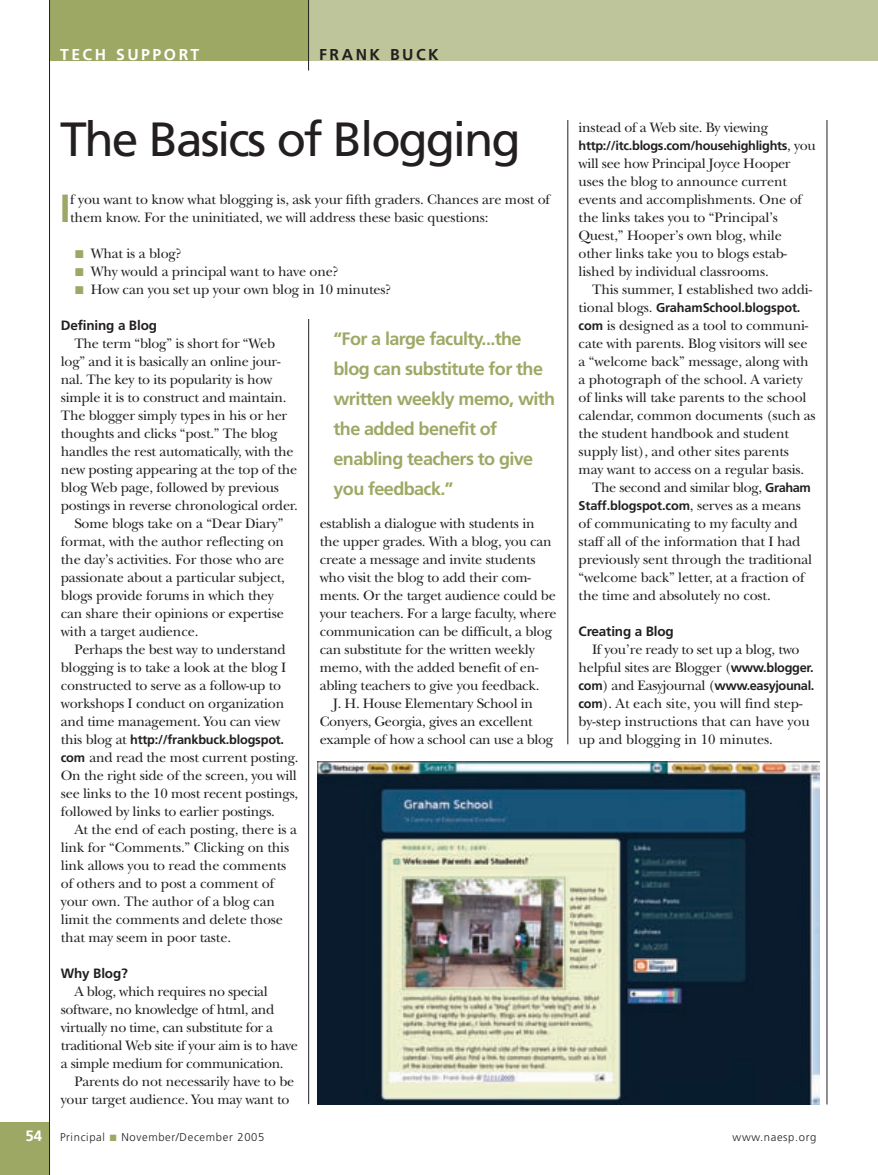
<style>
.page{position:relative;width:878px;height:1175px;background:#fff}
.page>*{position:absolute;margin:0;border:0;box-sizing:border-box;transform-origin:0 0}
.t1{font:48px "Frutiger";letter-spacing:-.045em;color:#231f20}
.t2{font:700 39.3px "Frutiger";color:#9ea865}
.t3{font:700 18px/30px "Frutiger";letter-spacing:-.035em;color:#9ea865}
.t4{font:700 15.75px "Frutiger";letter-spacing:.16em;color:#fff}
.t5{font:700 15.75px "Frutiger";letter-spacing:.16em;color:#231f20}
.t6{font:14.25px/18px "New Baskerville";letter-spacing:-.015em;color:#231f20}
.t7{font:700 13.5px "Frutiger";letter-spacing:-.01em;color:#231f20}
.t8{font:700 12.75px "Frutiger";letter-spacing:-.015em;color:#231f20}
.t9{font:300 11.25px "Frutiger";letter-spacing:.055em;color:#231f20}
.s1{color:#9ea865}
.s2{font-family:"New Baskerville";font-weight:400;font-size:14.25px}
.s3{font-family:"Frutiger";font-weight:700;font-size:12.75px}
.s4{font-weight:700;font-size:15px;color:#fff}
</style>
<div class="page">
<div style="left:308px;top:0;width:570px;height:60px;background:#bfc59a"></div>
<div style="left:50px;top:0;width:259px;height:60px;background:#9ea865"></div>
<div style="left:0;top:1122px;width:50px;height:52px;background:#9ea865"></div>
<hr style="left:308px;top:294px;width:1px;height:810px;background:#231f20">
<hr style="left:567px;top:120px;width:1px;height:624px;background:#231f20">
<div style="left:62px;top:189px;width:497px;height:129px;background:#fff"></div>
<hr style="left:308px;top:0;width:1px;height:70px;background:#231f20">
<hr style="left:49px;top:0;width:1px;height:1174px;background:#231f20">
<hr style="left:826px;top:120px;width:1px;height:984px;background:#231f20">
<img style="left:318px;top:762px;width:501px;height:342px">
<p class="t4" style="left:60px;top:48px;width:141px">TECH SUPPORT</p>
<p class="t5" style="left:319px;top:48px;width:121px">FRANK BUCK</p>
<h1 class="t1" style="left:60px;top:120px;width:462px">The Basics of Blogging</h1>
<h2 class="t2" style="left:60px;top:193px;width:12px">I</h2>
<p class="t6" style="left:70px;top:192px;width:481px">f you want to know what blogging is, ask your fifth graders. Chances are most of them know. For the uninitiated, we will address these basic questions:</p>
<p class="t6" style="left:75px;top:246px;width:108px"><span class="s1">■</span> What is a blog?</p>
<p class="t6" style="left:75px;top:264px;width:265px"><span class="s1">■</span> Why would a principal want to have one?</p>
<p class="t6" style="left:75px;top:282px;width:317px"><span class="s1">■</span> How can you set up your own blog in 10 minutes?</p>
<p class="t3" style="left:333px;top:325px;width:223px">“For a large faculty...the blog can substitute for the written weekly memo, with the added benefit of enabling teachers to give you feedback.”</p>
<p class="t7" style="left:61px;top:320px;width:98px">Defining a Blog</p>
<p class="t6" style="left:74px;top:336px;width:202px">The term “blog” is short for “Web</p>
<p class="t6" style="left:61px;top:354px;width:221px">log” and it is basically an online jour-</p>
<p class="t6" style="left:61px;top:372px;width:213px">nal. The key to its popularity is how</p>
<p class="t6" style="left:61px;top:390px;width:227px">simple it is to construct and maintain.</p>
<p class="t6" style="left:61px;top:408px;width:228px">The blogger simply types in his or her</p>
<p class="t6" style="left:61px;top:426px;width:218px">thoughts and clicks “post.” The blog</p>
<p class="t6" style="left:61px;top:444px;width:234px">handles the rest automatically, with the</p>
<p class="t6" style="left:61px;top:462px;width:238px">new posting appearing at the top of the</p>
<p class="t6" style="left:61px;top:480px;width:220px">blog Web page, followed by previous</p>
<p class="t6" style="left:61px;top:498px;width:238px">postings in reverse chronological order.</p>
<p class="t6" style="left:74px;top:516px;width:210px">Some blogs take on a “Dear Diary”</p>
<p class="t6" style="left:61px;top:534px;width:225px">format, with the author reflecting on</p>
<p class="t6" style="left:61px;top:552px;width:225px">the day’s activities. For those who are</p>
<p class="t6" style="left:61px;top:570px;width:225px">passionate about a particular subject,</p>
<p class="t6" style="left:61px;top:588px;width:214px">blogs provide forums in which they</p>
<p class="t6" style="left:61px;top:606px;width:224px">can share their opinions or expertise</p>
<p class="t6" style="left:61px;top:624px;width:139px">with a target audience.</p>
<p class="t6" style="left:74px;top:642px;width:213px">Perhaps the best way to understand</p>
<p class="t6" style="left:61px;top:660px;width:227px">blogging is to take a look at the blog I</p>
<p class="t6" style="left:61px;top:678px;width:222px">constructed to serve as a follow-up to</p>
<p class="t6" style="left:61px;top:696px;width:225px">workshops I conduct on organization</p>
<p class="t6" style="left:61px;top:714px;width:221px">and time management. You can view</p>
<p class="t8" style="left:61px;top:734px;width:225px"><span class="s2">this blog at</span> http://frankbuck.blogspot.</p>
<p class="t6" style="left:61px;top:750px;width:239px"><span class="s3">com</span> and read the most current posting.<br>On the right side of the screen, you will see links to the 10 most recent postings, followed by links to earlier postings.</p>
<p class="t6" style="left:61px;top:822px;width:237px;text-indent:13px">At the end of each posting, there is a link for “Comments.” Clicking on this link allows you to read the comments of others and to post a comment of your own. The author of a blog can limit the comments and delete those that may seem in poor taste.</p>
<p class="t7" style="left:61px;top:968px;width:69px">Why Blog?</p>
<p class="t6" style="left:61px;top:984px;width:238px;text-indent:13px">A blog, which requires no special software, no knowledge of html, and virtually no time, can substitute for a traditional Web site if your aim is to have a simple medium for communication.</p>
<p class="t6" style="left:61px;top:1074px;width:235px;text-indent:13px">Parents do not necessarily have to be your target audience. You may want to</p>
<p class="t6" style="left:320px;top:516px;width:216px">establish a dialogue with students in</p>
<p class="t6" style="left:320px;top:534px;width:233px">the upper grades. With a blog, you can</p>
<p class="t6" style="left:320px;top:552px;width:217px">create a message and invite students</p>
<p class="t6" style="left:320px;top:570px;width:213px">who visit the blog to add their com-</p>
<p class="t6" style="left:320px;top:588px;width:237px">ments. Or the target audience could be</p>
<p class="t6" style="left:320px;top:606px;width:238px">your teachers. For a large faculty, where</p>
<p class="t6" style="left:320px;top:624px;width:234px">communication can be difficult, a blog</p>
<p class="t6" style="left:320px;top:642px;width:216px">can substitute for the written weekly</p>
<p class="t6" style="left:320px;top:660px;width:220px">memo, with the added benefit of en-</p>
<p class="t6" style="left:320px;top:678px;width:221px">abling teachers to give you feedback.</p>
<p class="t6" style="left:333px;top:696px;width:201px">J. H. House Elementary School in</p>
<p class="t6" style="left:320px;top:714px;width:215px">Conyers, Georgia, gives an excellent</p>
<p class="t6" style="left:320px;top:732px;width:235px">example of how a school can use a blog</p>
<p class="t6" style="left:578px;top:120px;width:191px">instead of a Web site. By viewing</p>
<p class="t8" style="left:578px;top:140px;width:239px">http://itc.blogs.com/househighlights<span class="s2">, you</span></p>
<p class="t6" style="left:578px;top:156px;width:225px">will see how Principal Joyce Hooper uses the blog to announce current events and accomplishments. One of the links takes you to “Principal’s Quest,” Hooper’s own blog, while other links take you to blogs estab&shy;lished by individual classrooms.</p>
<p class="t6" style="left:592px;top:282px;width:221px">This summer, I established two addi-</p>
<p class="t8" style="left:578px;top:302px;width:223px"><span class="s2">tional blogs.</span> GrahamSchool.blogspot.</p>
<p class="t6" style="left:578px;top:318px;width:231px"><span class="s3">com</span> is designed as a tool to communi-</p>
<p class="t6" style="left:578px;top:336px;width:230px">cate with parents. Blog visitors will see</p>
<p class="t6" style="left:578px;top:354px;width:232px">a “welcome back” message, along with</p>
<p class="t6" style="left:578px;top:372px;width:225px">a photograph of the school. A variety</p>
<p class="t6" style="left:578px;top:390px;width:229px">of links will take parents to the school</p>
<p class="t6" style="left:578px;top:408px;width:239px">calendar, common documents (such as</p>
<p class="t6" style="left:578px;top:426px;width:212px">the student handbook and student</p>
<p class="t6" style="left:578px;top:444px;width:212px">supply list), and other sites parents</p>
<p class="t6" style="left:578px;top:462px;width:227px">may want to access on a regular basis.</p>
<p class="t6" style="left:592px;top:480px;width:220px">The second and similar blog, <span class="s3">Graham</span></p>
<p class="t8" style="left:578px;top:500px;width:224px">Staff.blogspot.com<span class="s2">, serves as a means</span></p>
<p class="t6" style="left:578px;top:516px;width:235px">of communicating to my faculty and staff all of the information that I had previously sent through the traditional “welcome back” letter, at a fraction of the time and absolutely no cost.</p>
<p class="t7" style="left:578px;top:626px;width:97px">Creating a Blog</p>
<p class="t6" style="left:578px;top:642px;width:236px;text-align:center">If you’re ready to set up a blog, two helpful sites are Blogger (<span class="s3">www.blogger.</span></p>
<p class="t8" style="left:578px;top:680px;width:237px">com<span class="s2">) and Easyjournal (</span>www.easyjounal.</p>
<p class="t6" style="left:578px;top:696px;width:233px"><span class="s3">com</span>). At each site, you will find step&shy;by-step instructions that can have you up and blogging in 10 minutes.</p>
<p class="t9" style="left:25px;top:1132px;width:240px"><span class="s4">54</span> Principal <span class="s1">■</span> November/December 2005</p>
<p class="t9" style="left:732px;top:1132px;width:85px">www.naesp.org</p>
</div>
